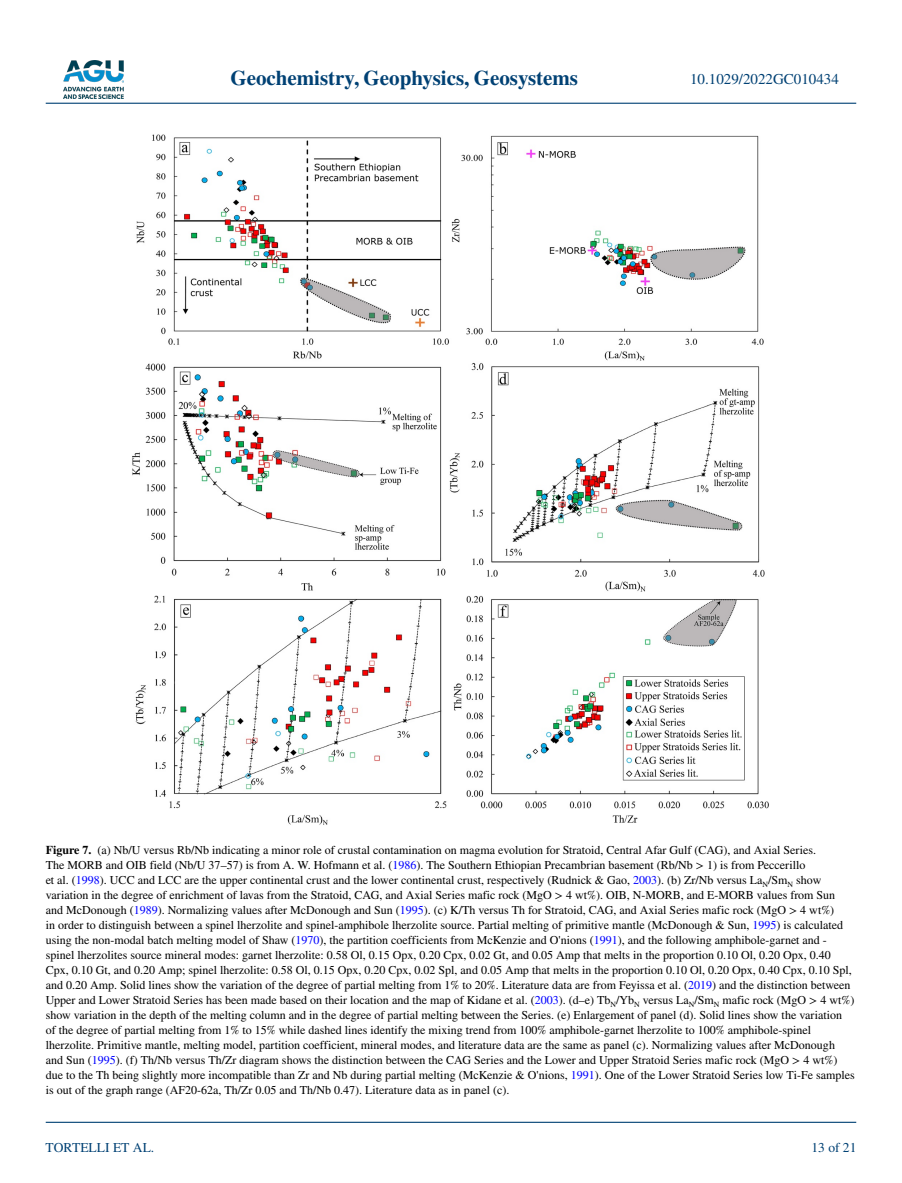
<style>
.page{position:relative;width:902px;height:1183px;background:#fff}
.page>*{position:absolute;margin:0;border:0;box-sizing:border-box;transform-origin:0 0}
.t1{font:700 21px "STIX";color:#004174}
.t2{font:15px "STIX";color:#004174}
.t3{font:13.5px "STIX";color:#004174}
.t4{font:12px/15px "STIX";color:#000}
.s1{font-weight:700}
.s2{color:#00f}
</style>
<div class="page">
<img style="left:63px;top:60px;width:60px;height:39px">
<hr style="left:46px;top:103px;width:810px;height:1px;background:#004174">
<hr style="left:46px;top:1121px;width:810px;height:1px;background:#004174">
<img style="left:132px;top:134px;width:637px;height:691px">
<h1 class="t1" style="left:230px;top:66px;width:349px">Geochemistry, Geophysics, Geosystems</h1>
<p class="t2" style="left:690px;top:69px;width:150px">10.1029/2022GC010434</p>
<p class="t4" style="left:46px;top:842px;width:810px"><span class="s1">Figure 7.</span> (a) Nb/U versus Rb/Nb indicating a minor role of crustal contamination on magma evolution for Stratoid, Central Afar Gulf (CAG), and Axial Series.<br>The MORB and OIB field (Nb/U 37–57) is from A. W. Hofmann et al. (<span class="s2">1986</span>). The Southern Ethiopian Precambrian basement (Rb/Nb &gt; 1) is from Peccerillo<br>et al. (<span class="s2">1998</span>). UCC and LCC are the upper continental crust and the lower continental crust, respectively (Rudnick &amp; Gao, <span class="s2">2003</span>). (b) Zr/Nb versus La<sub>N</sub>/Sm<sub>N</sub> show variation in the degree of enrichment of lavas from the Stratoid, CAG, and Axial Series mafic rock (MgO &gt; 4 wt%). OIB, N-MORB, and E-MORB values from Sun and McDonough (<span class="s2">1989</span>). Normalizing values after McDonough and Sun (<span class="s2">1995</span>). (c) K/Th versus Th for Stratoid, CAG, and Axial Series mafic rock (MgO &gt; 4 wt%)<br>in order to distinguish between a spinel lherzolite and spinel-amphibole lherzolite source. Partial melting of primitive mantle (McDonough &amp; Sun, <span class="s2">1995</span>) is calculated using the non-modal batch melting model of Shaw (<span class="s2">1970</span>), the partition coefficients from McKenzie and O'nions (<span class="s2">1991</span>), and the following amphibole-garnet and - spinel lherzolites source mineral modes: garnet lherzolite: 0.58 Ol, 0.15 Opx, 0.20 Cpx, 0.02 Gt, and 0.05 Amp that melts in the proportion 0.10 Ol, 0.20 Opx, 0.40<br>Cpx, 0.10 Gt, and 0.20 Amp; spinel lherzolite: 0.58 Ol, 0.15 Opx, 0.20 Cpx, 0.02 Spl, and 0.05 Amp that melts in the proportion 0.10 Ol, 0.20 Opx, 0.40 Cpx, 0.10 Spl, and 0.20 Amp. Solid lines show the variation of the degree of partial melting from 1% to 20%. Literature data are from Feyissa et al. (<span class="s2">2019</span>) and the distinction between Upper and Lower Stratoid Series has been made based on their location and the map of Kidane et al. (<span class="s2">2003</span>). (d–e) Tb<sub>N</sub>/Yb<sub>N</sub> versus La<sub>N</sub>/Sm<sub>N</sub> mafic rock (MgO &gt; 4 wt%) show variation in the depth of the melting column and in the degree of partial melting between the Series. (e) Enlargement of panel (d). Solid lines show the variation of the degree of partial melting from 1% to 15% while dashed lines identify the mixing trend from 100% amphibole-garnet lherzolite to 100% amphibole-spinel lherzolite. Primitive mantle, melting model, partition coefficient, mineral modes, and literature data are the same as panel (c). Normalizing values after McDonough and Sun (<span class="s2">1995</span>). (f) Th/Nb versus Th/Zr diagram shows the distinction between the CAG Series and the Lower and Upper Stratoid Series mafic rock (MgO &gt; 4 wt%) due to the Th being slightly more incompatible than Zr and Nb during partial melting (McKenzie &amp; O'nions, <span class="s2">1991</span>). One of the Lower Stratoid Series low Ti-Fe samples is out of the graph range (AF20-62a, Th/Zr 0.05 and Th/Nb 0.47). Literature data as in panel (c).</p>
<p class="t3" style="left:45px;top:1138px;width:110px">TORTELLI ET AL.</p>
<p class="t3" style="left:811px;top:1138px;width:46px">13 of 21</p>
</div>
